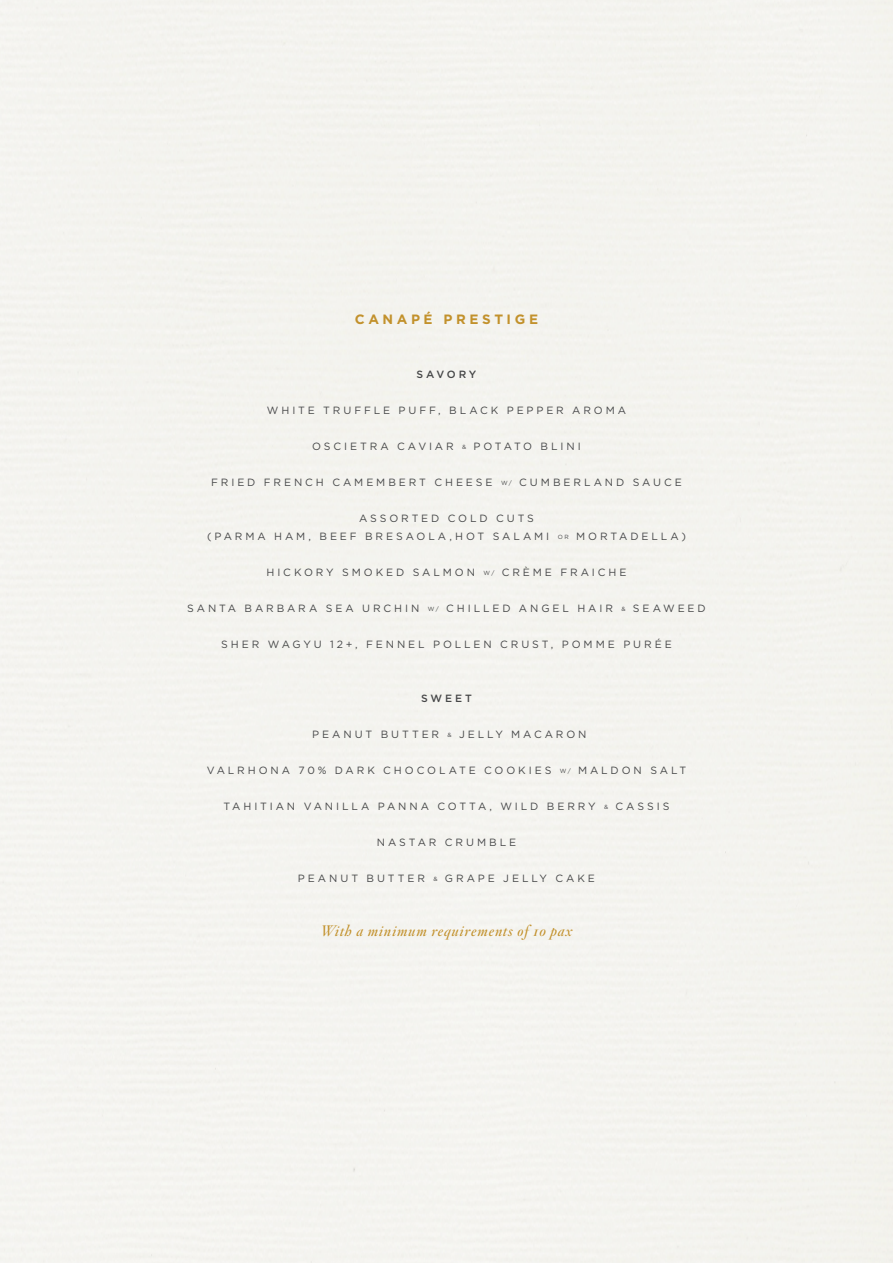
<style>
.page{position:relative;width:893px;height:1263px;background:#fff}
.page>*{position:absolute;margin:0;border:0;box-sizing:border-box;transform-origin:0 0}
.t1{font:italic 15px "Hoefler Titling HTF Sm";letter-spacing:.055em;color:#c2912c}
.t2{font:700 13.5px "Gotham HTF";letter-spacing:.265em;color:#c2912c}
.t3{font:10.5px "Gotham HTF";letter-spacing:.275em;color:#464748}
.t4{font:500 10.5px "Gotham HTF";letter-spacing:.265em;color:#464748}
.s1{font-size:6px}
</style>
<div class="page">
<p class="t2" style="left:355px;top:311px;width:185px">CANAPÉ PRESTIGE</p>
<p class="t4" style="left:416px;top:368px;width:61px">SAVORY</p>
<p class="t3" style="left:267px;top:404px;width:361px">WHITE TRUFFLE PUFF, BLACK PEPPER AROMA</p>
<p class="t3" style="left:312px;top:440px;width:270px">OSCIETRA CAVIAR <span class="s1">&amp;</span> POTATO BLINI</p>
<p class="t3" style="left:211px;top:476px;width:472px">FRIED FRENCH CAMEMBERT CHEESE <span class="s1">W/</span> CUMBERLAND SAUCE</p>
<p class="t3" style="left:359px;top:512px;width:176px">ASSORTED COLD CUTS</p>
<p class="t3" style="left:207px;top:530px;width:480px">(PARMA HAM, BEEF BRESAOLA,HOT SALAMI <span class="s1">OR</span> MORTADELLA)</p>
<p class="t3" style="left:266px;top:566px;width:362px">HICKORY SMOKED SALMON <span class="s1">W/</span> CRÈME FRAICHE</p>
<p class="t3" style="left:187px;top:602px;width:520px">SANTA BARBARA SEA URCHIN <span class="s1">W/</span> CHILLED ANGEL HAIR <span class="s1">&amp;</span> SEAWEED</p>
<p class="t3" style="left:221px;top:638px;width:452px">SHER WAGYU 12+, FENNEL POLLEN CRUST, POMME PURÉE</p>
<p class="t4" style="left:421px;top:692px;width:52px">SWEET</p>
<p class="t3" style="left:312px;top:728px;width:276px">PEANUT BUTTER <span class="s1">&amp;</span> JELLY MACARON</p>
<p class="t3" style="left:207px;top:764px;width:481px">VALRHONA 70% DARK CHOCOLATE COOKIES <span class="s1">W/</span> MALDON SALT</p>
<p class="t3" style="left:224px;top:800px;width:447px">TAHITIAN VANILLA PANNA COTTA, WILD BERRY <span class="s1">&amp;</span> CASSIS</p>
<p class="t3" style="left:377px;top:836px;width:141px">NASTAR CRUMBLE</p>
<p class="t3" style="left:298px;top:872px;width:298px">PEANUT BUTTER <span class="s1">&amp;</span> GRAPE JELLY CAKE</p>
<p class="t1" style="left:321px;top:921px;width:253px">With a minimum requirements of 10 pax</p>
</div>
